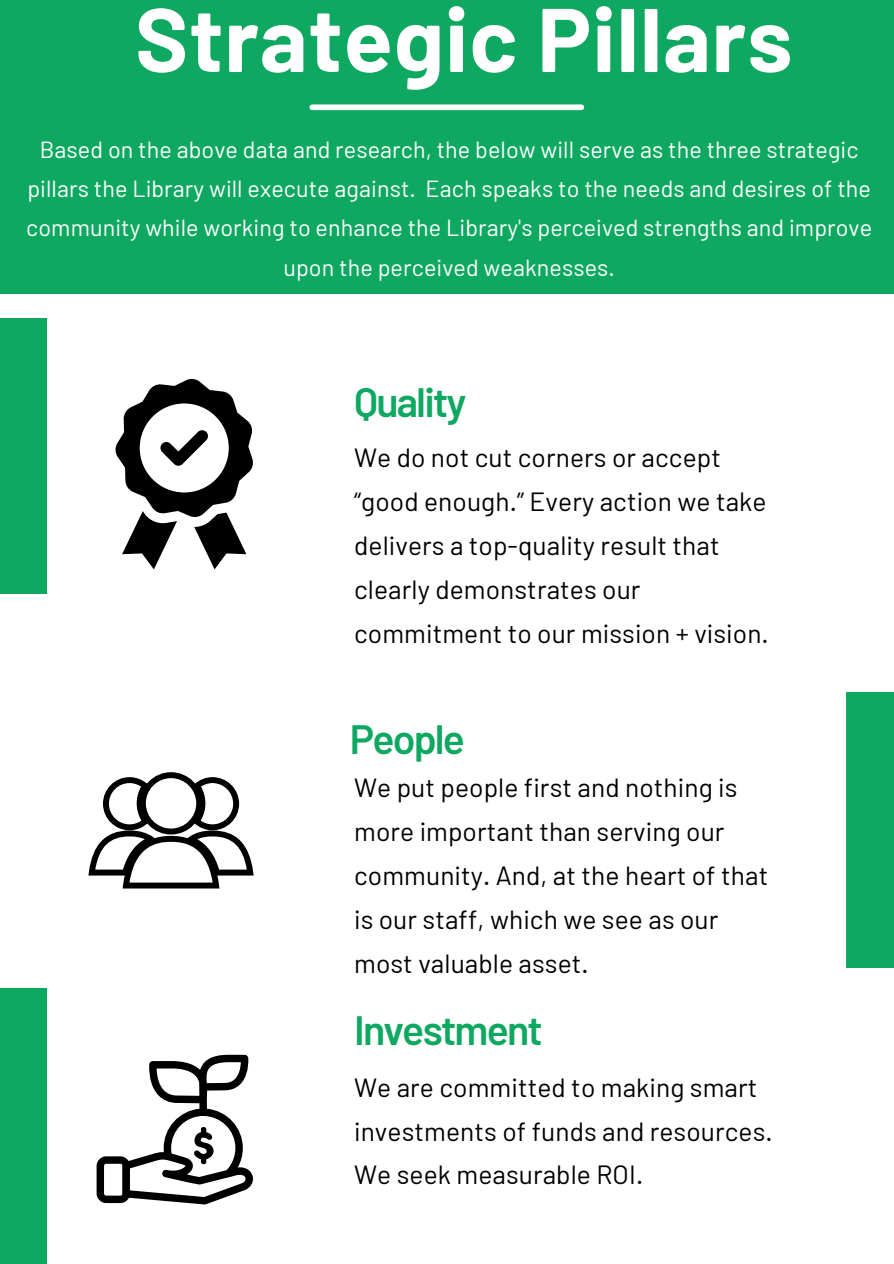
<style>
.page{position:relative;width:894px;height:1264px;background:#fff}
.page>*{position:absolute;margin:0;border:0;box-sizing:border-box;transform-origin:0 0}
.t1{font:700 90.15px "Barlow";letter-spacing:.01em;color:#fff}
.t2{font:600 40.95px "Barlow";letter-spacing:-.045em;color:#0ea861}
.t3{font:26.25px/43.8px "Barlow";letter-spacing:.005em;color:#000}
.t4{font:23.25px/39.3px "Barlow";letter-spacing:.005em;color:#fff;text-align:center}
</style>
<div class="page">
<div style="left:0;top:0;width:893px;height:293px;background:#0ea861"></div>
<div style="left:0;top:318px;width:47px;height:276px;background:#0ea861"></div>
<div style="left:846px;top:692px;width:47px;height:275px;background:#0ea861"></div>
<svg style="left:115px;top:378px;width:138px;height:191px"></svg>
<svg style="left:88px;top:772px;width:165px;height:116px"></svg>
<div style="left:0;top:988px;width:47px;height:275px;background:#0ea861"></div>
<svg style="left:97px;top:1054px;width:156px;height:150px"></svg>
<div style="left:312px;top:104px;width:269px;height:6px;background:#fff"></div>
<p class="t1" style="left:135px;top:-18px;width:658px">Strategic Pillars</p>
<h2 class="t4" style="left:26px;top:128px;width:847px">Based on the above data and research, the below will serve as the three strategic pillars the Library will execute against. Each speaks to the needs and desires of the community while working to enhance the Library's perceived strengths and improve upon the perceived weaknesses.</h2>
<p class="t2" style="left:354px;top:376px;width:114px">Quality</p>
<p class="t3" style="left:354px;top:435px;width:416px">We do not cut corners or accept “good enough.” Every action we take delivers a top-quality result that clearly demonstrates our commitment to our mission + vision.</p>
<h2 class="t2" style="left:350px;top:713px;width:117px">People</h2>
<p class="t3" style="left:354px;top:764px;width:415px">We put people first and nothing is more important than serving our community. And, at the heart of that is our staff, which we see as our most valuable asset.</p>
<p class="t2" style="left:354px;top:1004px;width:190px">Investment</p>
<p class="t3" style="left:354px;top:1064px;width:420px">We are committed to making smart investments of funds and resources.<br>We seek measurable ROI.</p>
</div>
